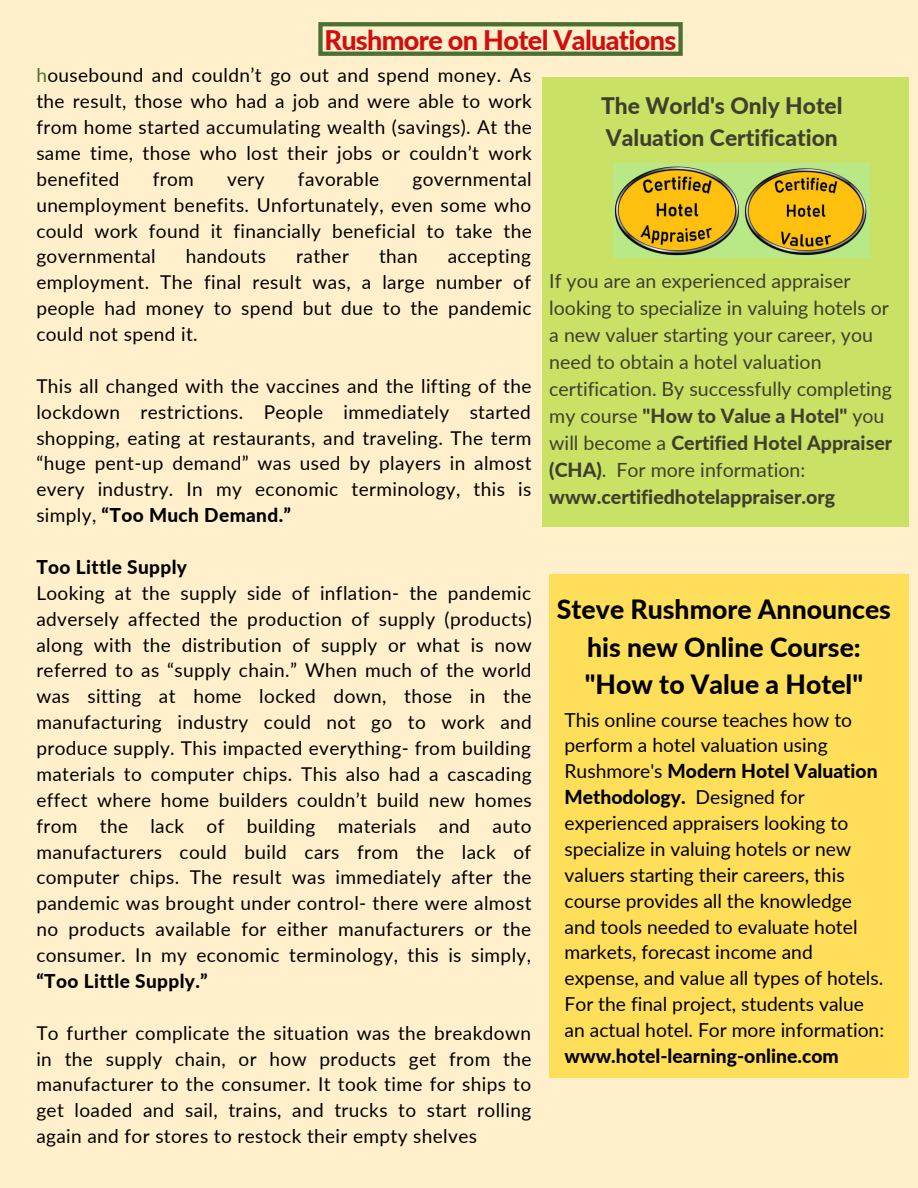
<style>
.page{position:relative;width:918px;height:1188px;background:#fff0cb}
.page>*{position:absolute;margin:0;border:0;box-sizing:border-box;transform-origin:0 0}
.t1{font:800 27px "Lato";letter-spacing:-.025em;color:#d10d0d}
.t2{font:800 26.55px/37.2px "Lato";color:#000;text-align:center}
.t3{font:800 22.8px/31.5px "Lato";color:#403e2d}
.t4{font:19.5px/27px "Lato";color:#403e2d}
.t5{font:19.2px/25.8px "Lato";color:#000}
.t6{font:800 19.2px "Lato";color:#000}
.t7{font:19.05px/25.8px "Lato";letter-spacing:.02em;color:#000;text-align:justify}
.t8{font:800 19.05px "Lato";letter-spacing:.02em;color:#000}
.s1{color:#4c7031}
.s2{font-weight:800}
</style>
<div class="page">
<svg style="left:318px;top:22px;width:365px;height:34px"></svg>
<div style="left:542px;top:77px;width:367px;height:450px;background:#c9e265"></div>
<img style="left:614px;top:164px;width:255px;height:93px">
<div style="left:549px;top:574px;width:360px;height:504px;background:#ffde59"></div>
<h1 class="t1" style="left:324px;top:23px;width:353px">Rushmore on Hotel Valuations</h1>
<p class="t7" style="left:36px;top:62px;width:497px"><span class="s1">h</span>ousebound and couldn’t go out and spend money. As the result, those who had a job and were able to work from home started accumulating wealth (savings). At the same time, those who lost their jobs or couldn’t work benefited</p>
<p class="t7" style="left:36px;top:166px;width:497px;text-indent:376px">governmental unemployment benefits. Unfortunately, even some who could work found it financially beneficial to take the governmental</p>
<p class="t7" style="left:153px;top:166px;width:43px">from</p>
<p class="t7" style="left:227px;top:166px;width:39px">very</p>
<p class="t7" style="left:298px;top:166px;width:83px">favorable</p>
<p class="t7" style="left:186px;top:243px;width:82px">handouts</p>
<p class="t7" style="left:296px;top:243px;width:54px">rather</p>
<p class="t7" style="left:379px;top:243px;width:40px">than</p>
<p class="t7" style="left:36px;top:243px;width:497px;text-indent:411px">accepting employment. The final result was, a large number of people had money to spend but due to the pandemic could not spend it.</p>
<p class="t7" style="left:36px;top:373px;width:497px">This all changed with the vaccines and the lifting of the lockdown restrictions. People immediately started shopping, eating at restaurants, and traveling. The term “huge pent-up demand” was used by players in almost every industry. In my economic terminology, this is simply, <span class="s2">“Too Much Demand.”</span></p>
<p class="t8" style="left:36px;top:555px;width:152px">Too Little Supply</p>
<p class="t7" style="left:36px;top:580px;width:497px">Looking at the supply side of inflation- the pandemic adversely affected the production of supply (products) along with the distribution of supply or what is now referred to as “supply chain.” When much of the world was sitting at home locked down, those in the manufacturing industry could not go to work and produce supply. This impacted everything- from building materials to computer chips. This also had a cascading effect where home builders couldn’t build new homes from the lack of building materials and auto manufacturers could build cars from the lack of computer chips. The result was immediately after the pandemic was brought under control- there were almost no products available for either manufacturers or the consumer. In my economic terminology, this is simply,</p>
<p class="t8" style="left:36px;top:969px;width:173px">“Too Little Supply.”</p>
<p class="t7" style="left:36px;top:1019px;width:497px">To further complicate the situation was the breakdown in the supply chain, or how products get from the manufacturer to the consumer. It took time for ships to get loaded and sail, trains, and trucks to start rolling again and for stores to restock their empty shelves</p>
<p class="t3" style="left:601px;top:90px;width:243px">The World's Only Hotel<br>Valuation Certification</p>
<p class="t4" style="left:549px;top:266px;width:344px">If you are an experienced appraiser looking to specialize in valuing hotels or a new valuer starting your career, you need to obtain a hotel valuation certification. By successfully completing my course <span class="s2">"How to Value a Hotel"</span> you will become a <span class="s2">Certified Hotel Appraiser (CHA)</span>. For more information: <span class="s2">www.certifiedhotelappraiser.org</span></p>
<h2 class="t2" style="left:557px;top:591px;width:336px">Steve Rushmore Announces his new Online Course: "How to Value a Hotel"</h2>
<p class="t5" style="left:565px;top:706px;width:321px">This online course teaches how to perform a hotel valuation using Rushmore's <span class="s2">Modern Hotel Valuation Methodology.</span> Designed for experienced appraisers looking to specialize in valuing hotels or new valuers starting their careers, this course provides all the knowledge and tools needed to evaluate hotel markets, forecast income and expense, and value all types of hotels.<br>For the final project, students value an actual hotel. For more information:</p>
<p class="t6" style="left:565px;top:1044px;width:276px">www.hotel-learning-online.com</p>
</div>
